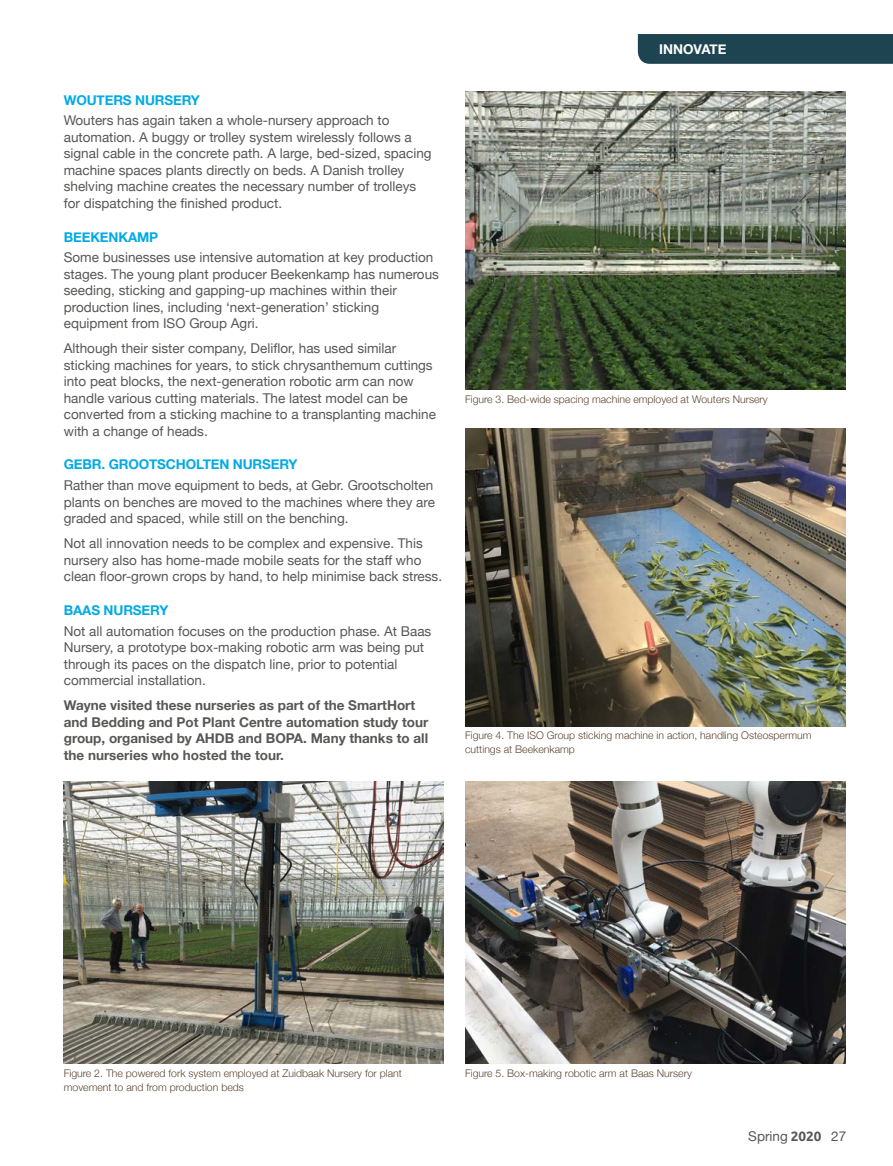
<style>
.page{position:relative;width:893px;height:1166px;background:#fff}
.page>*{position:absolute;margin:0;border:0;box-sizing:border-box;transform-origin:0 0}
.MAIN_BODY{font:13.5px/16.5px "Helvetica Neue";color:#575756}
.MAIN_BODY-2{font:700 13.5px/16.5px "Helvetica Neue";color:#575756}
.Sub_header{font:700 13.5px "Helvetica Neue";letter-spacing:-.01em;color:#00abe4}
.Sub_header-2{font:700 13.5px "Helvetica Neue";color:#fff}
.SOURCE_CREDIT{font:300 10.5px/13.5px "Helvetica Neue";color:#5c4530}
.s1{font-family:"Ubuntu";font-weight:700}
</style>
<div class="page">
<img style="left:64px;top:781px;width:380px;height:282px">
<img style="left:465px;top:91px;width:380px;height:298px">
<img style="left:465px;top:428px;width:380px;height:298px">
<img style="left:465px;top:781px;width:380px;height:282px">
<div style="left:638px;top:34px;width:255px;height:30px;background:#1e4451"></div>
<p class="Sub_header" style="left:64px;top:89px;width:138px">WOUTERS NURSERY</p>
<p class="MAIN_BODY" style="left:64px;top:113px;width:369px">Wouters has again taken a whole-nursery approach to automation. A buggy or trolley system wirelessly follows a signal cable in the concrete path. A large, bed-sized, spacing machine spaces plants directly on beds. A Danish trolley shelving machine creates the necessary number of trolleys for dispatching the finished product.</p>
<p class="Sub_header" style="left:64px;top:226px;width:96px">BEEKENKAMP</p>
<p class="MAIN_BODY" style="left:64px;top:250px;width:377px">Some businesses use intensive automation at key production stages. The young plant producer Beekenkamp has numerous seeding, sticking and gapping-up machines within their production lines, including ‘next-generation’ sticking equipment from ISO Group Agri.</p>
<p class="MAIN_BODY" style="left:64px;top:341px;width:374px">Although their sister company, Deliflor, has used similar sticking machines for years, to stick chrysanthemum cuttings into peat blocks, the next-generation robotic arm can now handle various cutting materials. The latest model can be converted from a sticking machine to a transplanting machine with a change of heads.</p>
<p class="Sub_header" style="left:64px;top:454px;width:235px">GEBR. GROOTSCHOLTEN NURSERY</p>
<p class="MAIN_BODY" style="left:64px;top:478px;width:373px">Rather than move equipment to beds, at Gebr. Grootscholten plants on benches are moved to the machines where they are graded and spaced, while still on the benching.</p>
<p class="MAIN_BODY" style="left:64px;top:536px;width:380px">Not all innovation needs to be complex and expensive. This nursery also has home-made mobile seats for the staff who clean floor-grown crops by hand, to help minimise back stress.</p>
<p class="Sub_header" style="left:64px;top:599px;width:106px">BAAS NURSERY</p>
<p class="MAIN_BODY" style="left:64px;top:623px;width:369px">Not all automation focuses on the production phase. At Baas Nursery, a prototype box-making robotic arm was being put through its paces on the dispatch line, prior to potential commercial installation.</p>
<p class="MAIN_BODY-2" style="left:64px;top:697px;width:366px">Wayne visited these nurseries as part of the SmartHort and Bedding and Pot Plant Centre automation study tour group, organised by AHDB and BOPA. Many thanks to all the nurseries who hosted the tour.</p>
<p class="Sub_header-2" style="left:659px;top:38px;width:69px">INNOVATE</p>
<p class="SOURCE_CREDIT" style="left:465px;top:392px;width:304px">Figure 3. Bed-wide spacing machine employed at Wouters Nursery</p>
<p class="SOURCE_CREDIT" style="left:465px;top:727px;width:348px">Figure 4. The ISO Group sticking machine in action, handling Osteospermum cuttings at Beekenkamp</p>
<p class="SOURCE_CREDIT" style="left:64px;top:1065px;width:340px">Figure 2. The powered fork system employed at Zuidbaak Nursery for plant movement to and from production beds</p>
<p class="SOURCE_CREDIT" style="left:465px;top:1065px;width:228px">Figure 5. Box-making robotic arm at Baas Nursery</p>
<p class="MAIN_BODY" style="left:748px;top:1127px;width:99px">Spring <span class="s1">2020</span> 27</p>
</div>
